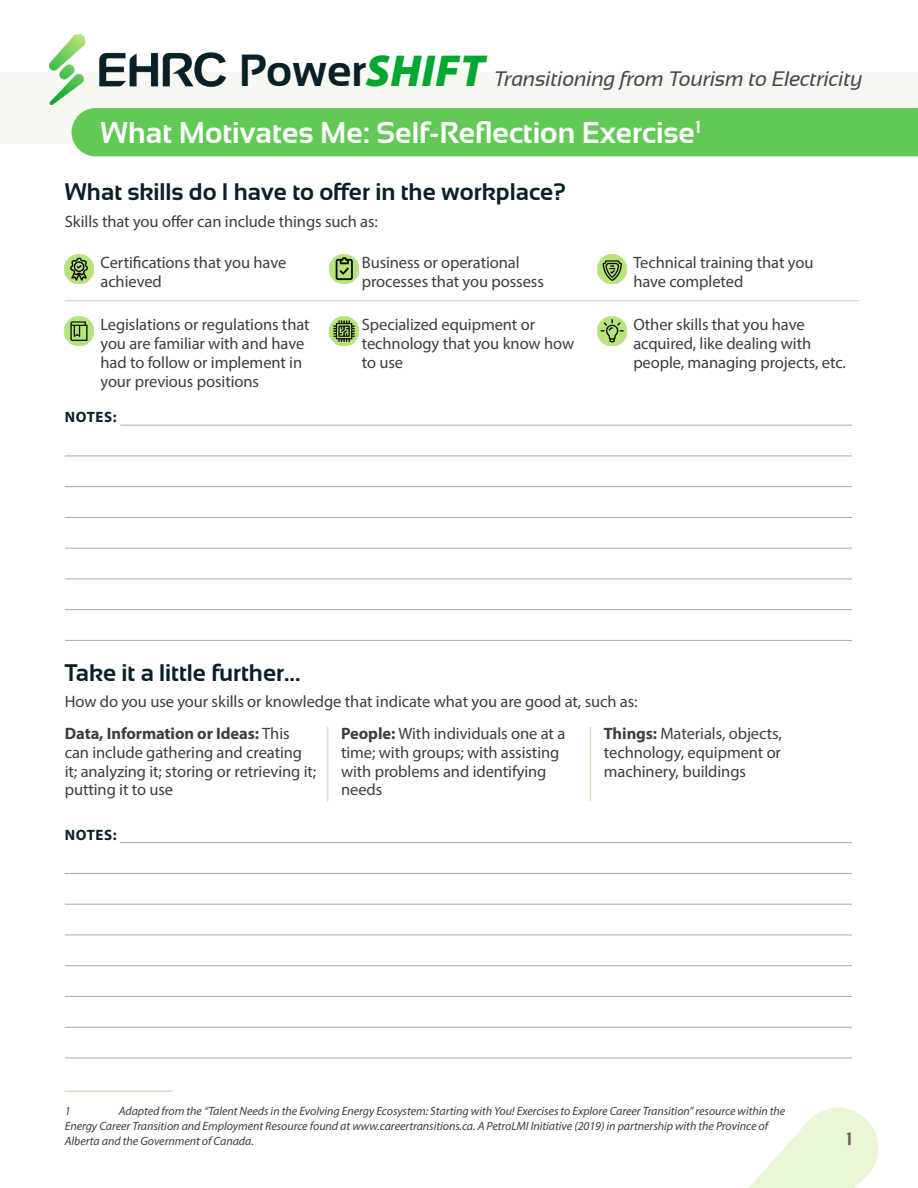
<style>
.page{position:relative;width:918px;height:1188px;background:#fff}
.page>*{position:absolute;margin:0;border:0;box-sizing:border-box;transform-origin:0 0}
.H1_Worksheet_Header{font:700 30px "Sansation";color:#fff}
.t1{font:700 24px "Sansation";color:#082028}
.Hi_Bleed_Right{font:italic 21px "Sansation";letter-spacing:-.01em;color:#42464f}
.t2{font:700 18px "Sansation";color:#62574f}
.Table_Body{font:16.5px/18.8px "Myriad Pro";letter-spacing:-.005em;color:#3e3e3f}
.Body_Paragraph{font:16.5px "Myriad Pro";letter-spacing:-.005em;color:#3e3e3f}
.H4_-_Notes{font:700 15px "Myriad Pro";letter-spacing:.04em;color:#082028}
.Footnotes{font:italic 12px/15px "Myriad Pro";letter-spacing:-.005em;color:#3e3e3f}
.s1{font-weight:700;font-style:normal;font-size:45px;color:#082028}
.s2{font-family:"Myriad Variable Concept";font-size:45px;color:#00a730}
.s3{font-weight:700}
</style>
<div class="page">
<div style="left:0;top:72px;width:918px;height:72px;background:#f8f8f3"></div>
<div style="left:72px;top:108px;width:846px;height:48px;background:#63c956"></div>
<hr style="left:65px;top:1090px;width:108px;height:2px;background:#e3dbc9">
<hr style="left:120px;top:425px;width:732px;height:1px;background:#a8a9ad">
<hr style="left:65px;top:456px;width:787px;height:1px;background:#a8a9ad">
<hr style="left:65px;top:486px;width:787px;height:1px;background:#a8a9ad">
<hr style="left:65px;top:517px;width:787px;height:1px;background:#a8a9ad">
<hr style="left:65px;top:548px;width:787px;height:1px;background:#a8a9ad">
<hr style="left:65px;top:579px;width:787px;height:1px;background:#a8a9ad">
<hr style="left:65px;top:609px;width:787px;height:1px;background:#a8a9ad">
<hr style="left:65px;top:640px;width:787px;height:1px;background:#a8a9ad">
<hr style="left:120px;top:842px;width:732px;height:1px;background:#a8a9ad">
<hr style="left:65px;top:873px;width:787px;height:1px;background:#a8a9ad">
<hr style="left:65px;top:904px;width:787px;height:1px;background:#a8a9ad">
<hr style="left:65px;top:935px;width:787px;height:1px;background:#a8a9ad">
<hr style="left:65px;top:965px;width:787px;height:1px;background:#a8a9ad">
<hr style="left:65px;top:996px;width:787px;height:1px;background:#a8a9ad">
<hr style="left:65px;top:1027px;width:787px;height:1px;background:#a8a9ad">
<hr style="left:65px;top:1058px;width:787px;height:1px;background:#a8a9ad">
<hr style="left:65px;top:300px;width:263px;height:1px;background:#e3dbc9">
<hr style="left:328px;top:300px;width:268px;height:1px;background:#e3dbc9">
<hr style="left:596px;top:300px;width:263px;height:1px;background:#e3dbc9">
<img style="left:65px;top:254px;width:29px;height:29px">
<img style="left:330px;top:254px;width:28px;height:29px">
<img style="left:598px;top:254px;width:29px;height:29px">
<img style="left:65px;top:316px;width:29px;height:29px">
<img style="left:330px;top:316px;width:28px;height:29px">
<img style="left:598px;top:316px;width:29px;height:29px">
<hr style="left:327px;top:727px;width:1px;height:74px;background:#e3dbc9">
<hr style="left:590px;top:727px;width:1px;height:74px;background:#e3dbc9">
<img style="left:50px;top:35px;width:175px;height:70px">
<svg style="left:749px;top:1108px;width:130px;height:80px"></svg>
<h1 class="Hi_Bleed_Right" style="left:239px;top:67px;width:625px"><span class="s1">Power</span><span class="s2">SHIFT</span> Transitioning from Tourism to Electricity</h1>
<h1 class="H1_Worksheet_Header" style="left:100px;top:116px;width:602px">What Motivates Me: Self-Reflection Exercise<sup>1</sup></h1>
<h2 class="t1" style="left:65px;top:179px;width:503px">What skills do I have to offer in the workplace?</h2>
<p class="Body_Paragraph" style="left:65px;top:211px;width:315px">Skills that you offer can include things such as:</p>
<p class="Table_Body" style="left:100px;top:253px;width:187px">Certifications that you have achieved</p>
<p class="Table_Body" style="left:362px;top:253px;width:184px">Business or operational processes that you possess</p>
<p class="Table_Body" style="left:633px;top:253px;width:182px">Technical training that you have completed</p>
<p class="Table_Body" style="left:100px;top:315px;width:211px">Legislations or regulations that you are familiar with and have had to follow or implement in your previous positions</p>
<p class="Table_Body" style="left:362px;top:315px;width:214px">Specialized equipment or technology that you know how to use</p>
<p class="Table_Body" style="left:633px;top:315px;width:214px">Other skills that you have acquired, like dealing with people, managing projects, etc.</p>
<h4 class="H4_-_Notes" style="left:65px;top:407px;width:53px">NOTES:</h4>
<h2 class="t1" style="left:65px;top:659px;width:237px">Take it a little further...</h2>
<p class="Body_Paragraph" style="left:65px;top:692px;width:574px">How do you use your skills or knowledge that indicate what you are good at, such as:</p>
<p class="Table_Body" style="left:65px;top:724px;width:253px"><span class="s3">Data, Information or Ideas:</span> This can include gathering and creating it; analyzing it; storing or retrieving it; putting it to use</p>
<p class="Table_Body" style="left:341px;top:724px;width:226px"><span class="s3">People:</span> With individuals one at a time; with groups; with assisting with problems and identifying needs</p>
<p class="Table_Body" style="left:604px;top:724px;width:179px;text-align:justify"><span class="s3">Things:</span> Materials, objects, technology, equipment or machinery, buildings</p>
<h4 class="H4_-_Notes" style="left:65px;top:825px;width:53px">NOTES:</h4>
<p class="Footnotes" style="left:65px;top:1103px;width:722px;text-indent:54px">Adapted from the “Talent Needs in the Evolving Energy Ecosystem: Starting with You! Exercises to Explore Career Transition” resource within the<br>Energy Career Transition and Employment Resource found at www.careertransitions.ca. A PetroLMI Initiative (2019) in partnership with the Province of<br>Alberta and the Government of Canada.</p>
<p class="Footnotes" style="left:65px;top:1103px;width:7px">1</p>
<p class="t2" style="left:846px;top:1129px;width:8px">1</p>
</div>
